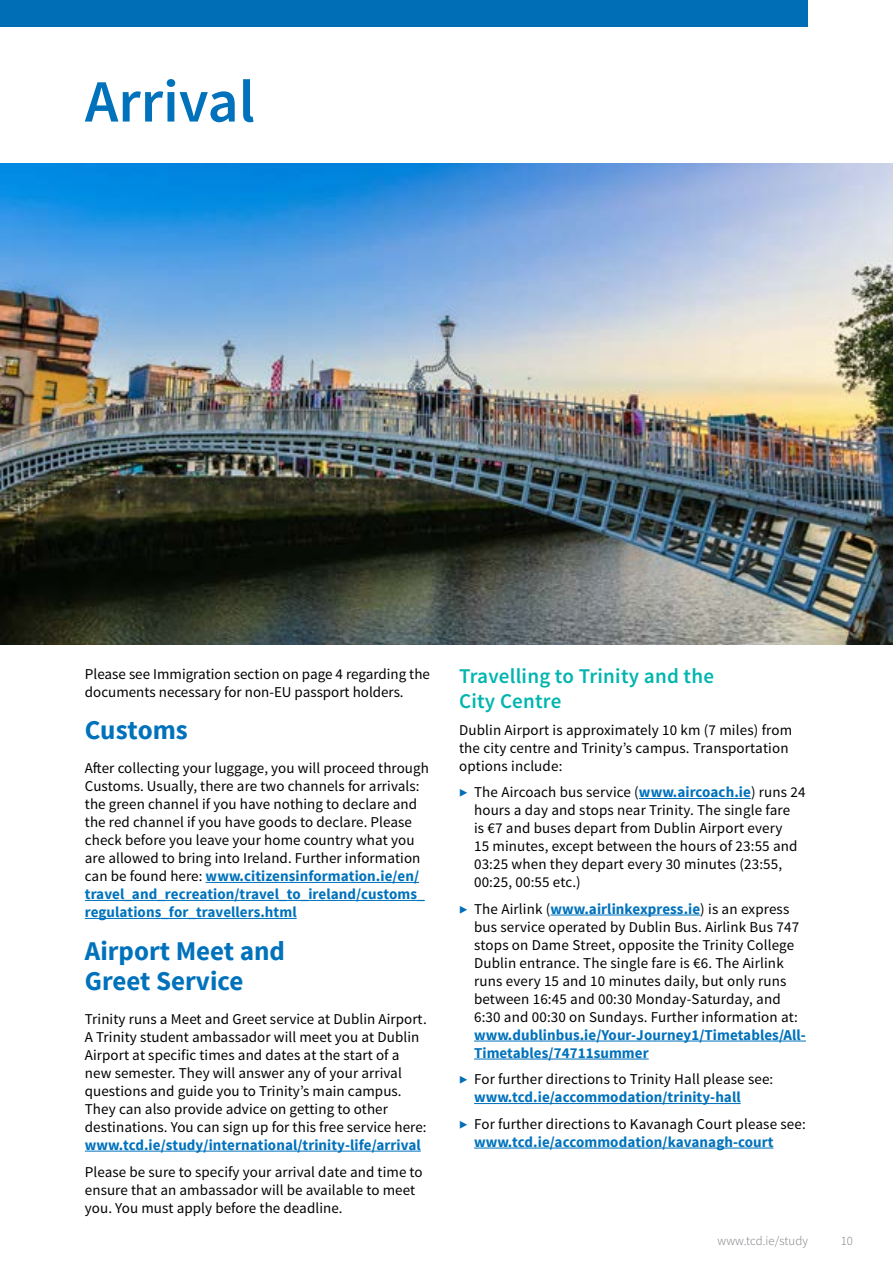
<style>
.page{position:relative;width:893px;height:1263px;background:#fff}
.page>*{position:absolute;margin:0;border:0;box-sizing:border-box;transform-origin:0 0}
.t1{font:600 60px "Source Sans Pro";color:#0072bc}
.t2{font:700 27px/30px "Source Sans Pro";color:#0072bc}
.t3{font:600 21px/25.2px "Source Sans Pro";letter-spacing:.01em;color:#00b5af}
.t4{font:15px/18px "Source Sans Pro";letter-spacing:.005em;color:#000}
.t5{font:700 15px/18px "Source Sans Pro";letter-spacing:.005em;color:#0072bc}
.t6{font:300 12.75px "Source Sans Pro";letter-spacing:.005em;color:#787c81}
.s1{font-weight:700;color:#0072bc}
.s2{font-weight:300;color:#006db7}
</style>
<div class="page">
<div style="left:0;top:0;width:808px;height:26px;background:#006db7"></div>
<hr style="left:206px;top:882px;width:213px;height:1px;background:#0072bc">
<hr style="left:85px;top:900px;width:340px;height:1px;background:#0072bc">
<hr style="left:85px;top:918px;width:212px;height:1px;background:#0072bc">
<hr style="left:85px;top:1151px;width:336px;height:1px;background:#0072bc">
<hr style="left:639px;top:798px;width:112px;height:1px;background:#0072bc">
<hr style="left:550px;top:915px;width:150px;height:1px;background:#0072bc">
<hr style="left:474px;top:1041px;width:332px;height:1px;background:#0072bc">
<hr style="left:474px;top:1059px;width:175px;height:1px;background:#0072bc">
<hr style="left:474px;top:1103px;width:267px;height:1px;background:#0072bc">
<hr style="left:474px;top:1148px;width:300px;height:1px;background:#0072bc">
<img style="left:0;top:163px;width:893px;height:482px">
<h1 class="t1" style="left:85px;top:64px;width:172px">Arrival</h1>
<p class="t4" style="left:85px;top:665px;width:347px">Please see Immigration section on page 4 regarding the documents necessary for non-EU passport holders.</p>
<h2 class="t2" style="left:85px;top:716px;width:104px">Customs</h2>
<p class="t4" style="left:85px;top:759px;width:346px">After collecting your luggage, you will proceed through Customs. Usually, there are two channels for arrivals: the green channel if you have nothing to declare and the red channel if you have goods to declare. Please check before you leave your home country what you are allowed to bring into Ireland. Further information can be found here: <span class="s1">www.citizensinformation.ie/en/ travel_and_recreation/travel_to_ireland/customs_ regulations_for_travellers.html</span></p>
<h2 class="t2" style="left:85px;top:937px;width:202px">Airport Meet and<br>Greet Service</h2>
<p class="t4" style="left:85px;top:1010px;width:343px">Trinity runs a Meet and Greet service at Dublin Airport.<br>A Trinity student ambassador will meet you at Dublin Airport at specific times and dates at the start of a new semester. They will answer any of your arrival questions and guide you to Trinity’s main campus.<br>They can also provide advice on getting to other destinations. You can sign up for this free service here:</p>
<p class="t5" style="left:85px;top:1136px;width:337px">www.tcd.ie/study/international/trinity-life/arrival</p>
<p class="t4" style="left:85px;top:1163px;width:339px">Please be sure to specify your arrival date and time to ensure that an ambassador will be available to meet you. You must apply before the deadline.</p>
<h3 class="t3" style="left:459px;top:664px;width:256px">Travelling to Trinity and the<br>City Centre</h3>
<p class="t4" style="left:459px;top:721px;width:335px">Dublin Airport is approximately 10 km (7 miles) from the city centre and Trinity’s campus. Transportation options include:</p>
<p class="t4" style="left:474px;top:784px;width:333px;text-indent:-15px"><span class="s2">▶</span> The Aircoach bus service (<span class="s1">www.aircoach.ie</span>) runs 24 hours a day and stops near Trinity. The single fare<br>is €7 and buses depart from Dublin Airport every<br>15 minutes, except between the hours of 23:55 and 03:25 when they depart every 30 minutes (23:55, 00:25, 00:55 etc.)</p>
<p class="t4" style="left:474px;top:900px;width:327px;text-indent:-15px"><span class="s2">▶</span> The Airlink (<span class="s1">www.airlinkexpress.ie</span>) is an express bus service operated by Dublin Bus. Airlink Bus 747 stops on Dame Street, opposite the Trinity College Dublin entrance. The single fare is €6. The Airlink runs every 15 and 10 minutes daily, but only runs between 16:45 and 00:30 Monday-Saturday, and 6:30 and 00:30 on Sundays. Further information at:</p>
<p class="t5" style="left:474px;top:1026px;width:333px">www.dublinbus.ie/Your-Journey1/Timetables/All-<br>Timetables/74711summer</p>
<p class="t4" style="left:474px;top:1071px;width:301px;text-indent:-15px"><span class="s2">▶</span> For further directions to Trinity Hall please see: <span class="s1">www.tcd.ie/accommodation/trinity-hall</span></p>
<p class="t4" style="left:474px;top:1115px;width:333px;text-indent:-15px"><span class="s2">▶</span> For further directions to Kavanagh Court please see: <span class="s1">www.tcd.ie/accommodation/kavanagh-court</span></p>
<p class="t6" style="left:718px;top:1233px;width:92px">www.tcd.ie/study</p>
<p class="t6" style="left:841px;top:1233px;width:14px">10</p>
</div>
